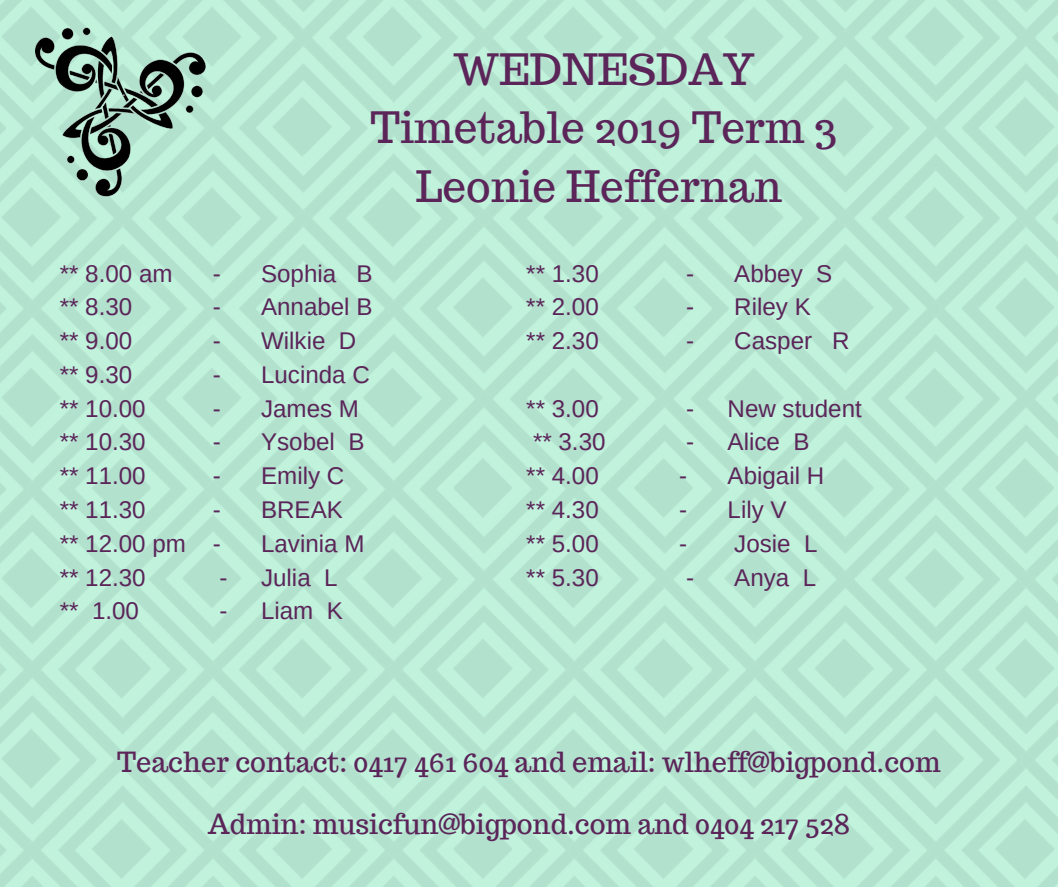
<style>
.page{position:relative;width:1058px;height:887px;background:#fff}
.page>*{position:absolute;margin:0;border:0;box-sizing:border-box;transform-origin:0 0}
.t1{font:42.3px/58.5px "Trocchi";color:#5b2559;text-align:center}
.t2{font:27.15px "Trocchi";color:#5b2559}
.t3{font:24.15px/33.8px "Arimo";color:#5b2559}
</style>
<div class="page">
<img style="left:12px;top:0;width:208px;height:204px">
<h1 class="t1" style="left:370px;top:40px;width:468px">WEDNESDAY<br>Timetable 2019 Term 3<br>Leonie Heffernan</h1>
<p class="t3" style="left:60px;top:256px;width:114px">** 8.00 am</p>
<p class="t3" style="left:213px;top:256px;width:161px">- Sophia B</p>
<p class="t3" style="left:60px;top:290px;width:74px">** 8.30</p>
<p class="t3" style="left:213px;top:290px;width:161px">- Annabel B</p>
<p class="t3" style="left:60px;top:324px;width:74px">** 9.00</p>
<p class="t3" style="left:213px;top:324px;width:145px">- Wilkie D</p>
<p class="t3" style="left:60px;top:357px;width:74px">** 9.30</p>
<p class="t3" style="left:213px;top:357px;width:158px">- Lucinda C</p>
<p class="t3" style="left:60px;top:391px;width:87px">** 10.00</p>
<p class="t3" style="left:213px;top:391px;width:148px">- James M</p>
<p class="t3" style="left:60px;top:425px;width:87px">** 10.30</p>
<p class="t3" style="left:213px;top:425px;width:153px">- Ysobel B</p>
<p class="t3" style="left:60px;top:459px;width:87px">** 11.00</p>
<p class="t3" style="left:213px;top:459px;width:133px">- Emily C</p>
<p class="t3" style="left:60px;top:492px;width:87px">** 11.30</p>
<p class="t3" style="left:60px;top:492px;width:285px;text-indent:153px">- BREAK ** 12.00 pm -</p>
<p class="t3" style="left:261px;top:526px;width:105px">Lavinia M</p>
<p class="t3" style="left:60px;top:560px;width:87px">** 12.30</p>
<p class="t3" style="left:219px;top:560px;width:120px">- Julia L</p>
<p class="t3" style="left:60px;top:594px;width:81px">** 1.00</p>
<p class="t3" style="left:219px;top:594px;width:125px">- Liam K</p>
<p class="t3" style="left:526px;top:256px;width:74px">** 1.30</p>
<p class="t3" style="left:686px;top:256px;width:148px">- Abbey S</p>
<p class="t3" style="left:526px;top:290px;width:74px">** 2.00</p>
<p class="t3" style="left:686px;top:290px;width:126px">- Riley K</p>
<p class="t3" style="left:526px;top:324px;width:74px">** 2.30</p>
<p class="t3" style="left:686px;top:324px;width:165px">- Casper R</p>
<p class="t3" style="left:526px;top:391px;width:74px">** 3.00</p>
<p class="t3" style="left:686px;top:391px;width:177px">- New student</p>
<p class="t3" style="left:533px;top:425px;width:74px">** 3.30</p>
<p class="t3" style="left:686px;top:425px;width:125px">- Alice B</p>
<p class="t3" style="left:526px;top:459px;width:74px">** 4.00</p>
<p class="t3" style="left:679px;top:459px;width:146px">- Abigail H</p>
<p class="t3" style="left:526px;top:492px;width:74px">** 4.30</p>
<p class="t3" style="left:679px;top:492px;width:109px">- Lily V</p>
<p class="t3" style="left:526px;top:526px;width:74px">** 5.00</p>
<p class="t3" style="left:679px;top:526px;width:140px">- Josie L</p>
<p class="t3" style="left:526px;top:560px;width:74px">** 5.30</p>
<p class="t3" style="left:686px;top:560px;width:132px">- Anya L</p>
<p class="t2" style="left:117px;top:744px;width:824px">Teacher contact: 0417 461 604 and email: wlheff@bigpond.com</p>
<p class="t2" style="left:208px;top:806px;width:643px">Admin: musicfun@bigpond.com and 0404 217 528</p>
</div>
